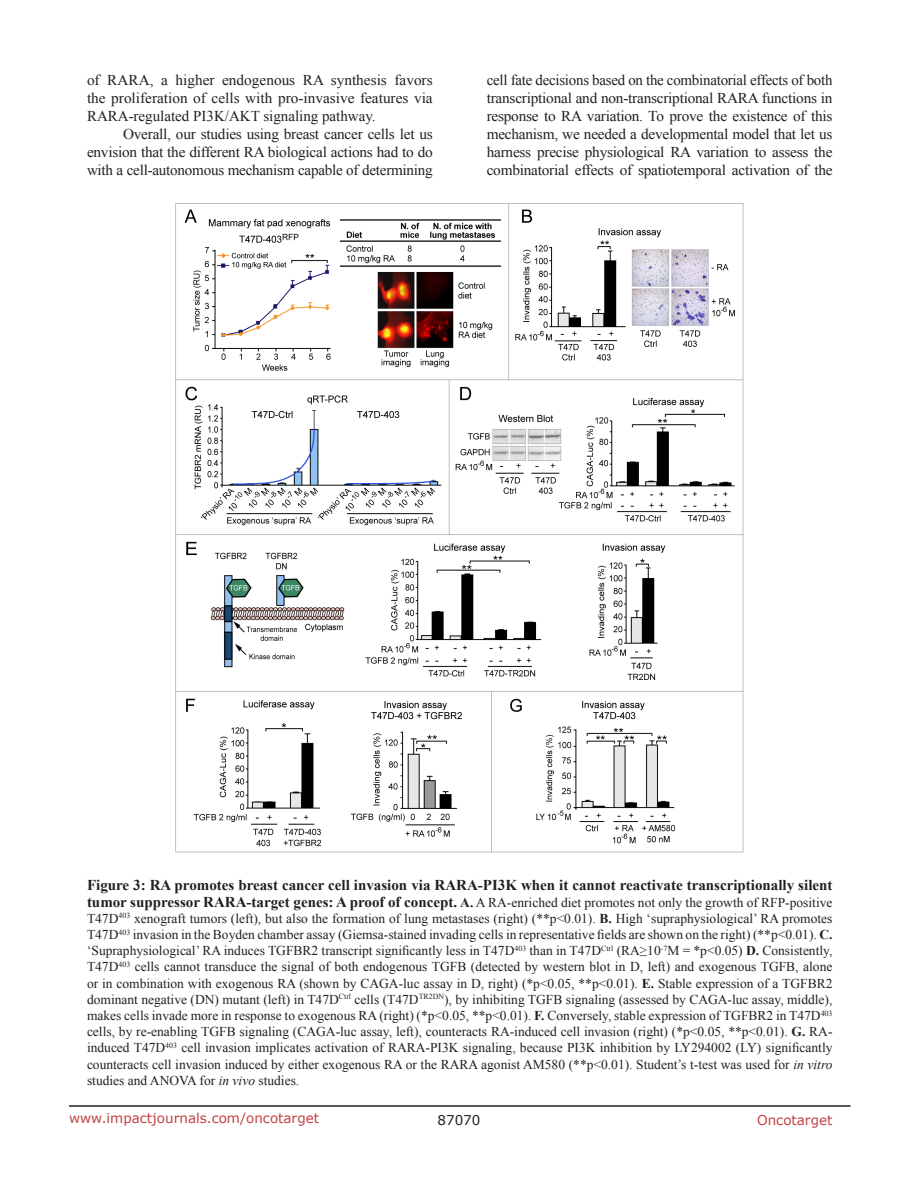
<style>
.page{position:relative;width:918px;height:1188px;background:#fff}
.page>*{position:absolute;margin:0;border:0;box-sizing:border-box;transform-origin:0 0}
.BodyText{font:15px/18px "Times New Roman";letter-spacing:-.015em;color:#231f20;text-align:justify}
.figuretext{font:700 15px "Times New Roman";color:#231f20}
.figuretext-2{font:13.5px/16.2px "Times New Roman";color:#231f20;text-align:justify}
.t1{font:13.5px "Verdana";color:#c24141}
.t2{font:13.5px "Verdana";color:#231f20}
.s1{font-weight:700;font-size:15px}
.s2{font-weight:700}
.s3{font-style:italic}
</style>
<div class="page">
<hr style="left:69px;top:1105px;width:781px;height:2px;background:#231f20">
<img style="left:175px;top:203px;width:569px;height:650px">
<p class="BodyText" style="left:87px;top:71px;width:347px">of RARA, a higher endogenous RA synthesis favors the proliferation of cells with pro-invasive features via RARA-regulated PI3K/AKT signaling pathway.</p>
<p class="BodyText" style="left:87px;top:125px;width:347px;text-indent:36px">Overall, our studies using breast cancer cells let us envision that the different RA biological actions had to do with a cell-autonomous mechanism capable of determining</p>
<p class="BodyText" style="left:487px;top:71px;width:347px">cell fate decisions based on the combinatorial effects of both transcriptional and non-transcriptional RARA functions in response to RA variation. To prove the existence of this mechanism, we needed a developmental model that let us harness precise physiological RA variation to assess the combinatorial effects of spatiotemporal activation of the</p>
<p class="figuretext" style="left:87px;top:875px;width:747px">Figure 3: RA promotes breast cancer cell invasion via RARA-PI3K when it cannot reactivate transcriptionally silent</p>
<p class="figuretext-2" style="left:87px;top:894px;width:747px"><span class="s1">tumor suppressor RARA-target genes: A proof of concept.</span> <span class="s2">A.</span> A RA-enriched diet promotes not only the growth of RFP-positive T47D<sup>403</sup> xenograft tumors (left), but also the formation of lung metastases (right) (**p&lt;0.01). <span class="s2">B.</span> High ‘supraphysiological’ RA promotes T47D<sup>403</sup> invasion in the Boyden chamber assay (Giemsa-stained invading cells in representative fields are shown on the right) (**p&lt;0.01). <span class="s2">C. </span>‘Supraphysiological’ RA induces TGFBR2 transcript significantly less in T47D<sup>403</sup> than in T47D<sup>Ctrl</sup> (RA≥10<sup>-7</sup>M = *p&lt;0.05) <span class="s2">D.</span> Consistently, T47D<sup>403</sup> cells cannot transduce the signal of both endogenous TGFB (detected by western blot in D, left) and exogenous TGFB, alone or in combination with exogenous RA (shown by CAGA-luc assay in D, right) (*p&lt;0.05, **p&lt;0.01). <span class="s2">E.</span> Stable expression of a TGFBR2 dominant negative (DN) mutant (left) in T47D<sup>Ctrl</sup> cells (T47D<sup>TR2DN</sup>), by inhibiting TGFB signaling (assessed by CAGA-luc assay, middle), makes cells invade more in response to exogenous RA (right) (*p&lt;0.05, **p&lt;0.01). <span class="s2">F.</span> Conversely, stable expression of TGFBR2 in T47D<sup>403 </sup>cells, by re-enabling TGFB signaling (CAGA-luc assay, left), counteracts RA-induced cell invasion (right) (*p&lt;0.05, **p&lt;0.01). <span class="s2">G.</span> RA&shy;induced T47D<sup>403</sup> cell invasion implicates activation of RARA-PI3K signaling, because PI3K inhibition by LY294002 (LY) significantly counteracts cell invasion induced by either exogenous RA or the RARA agonist AM580 (**p&lt;0.01). Student’s t-test was used for <span class="s3">in vitro </span>studies and ANOVA for <span class="s3">in vivo</span> studies.</p>
<p class="t1" style="left:69px;top:1109px;width:252px">www.impactjournals.com/oncotarget</p>
<p class="t2" style="left:438px;top:1111px;width:44px">87070</p>
<p class="t1" style="left:757px;top:1111px;width:77px">Oncotarget</p>
</div>
